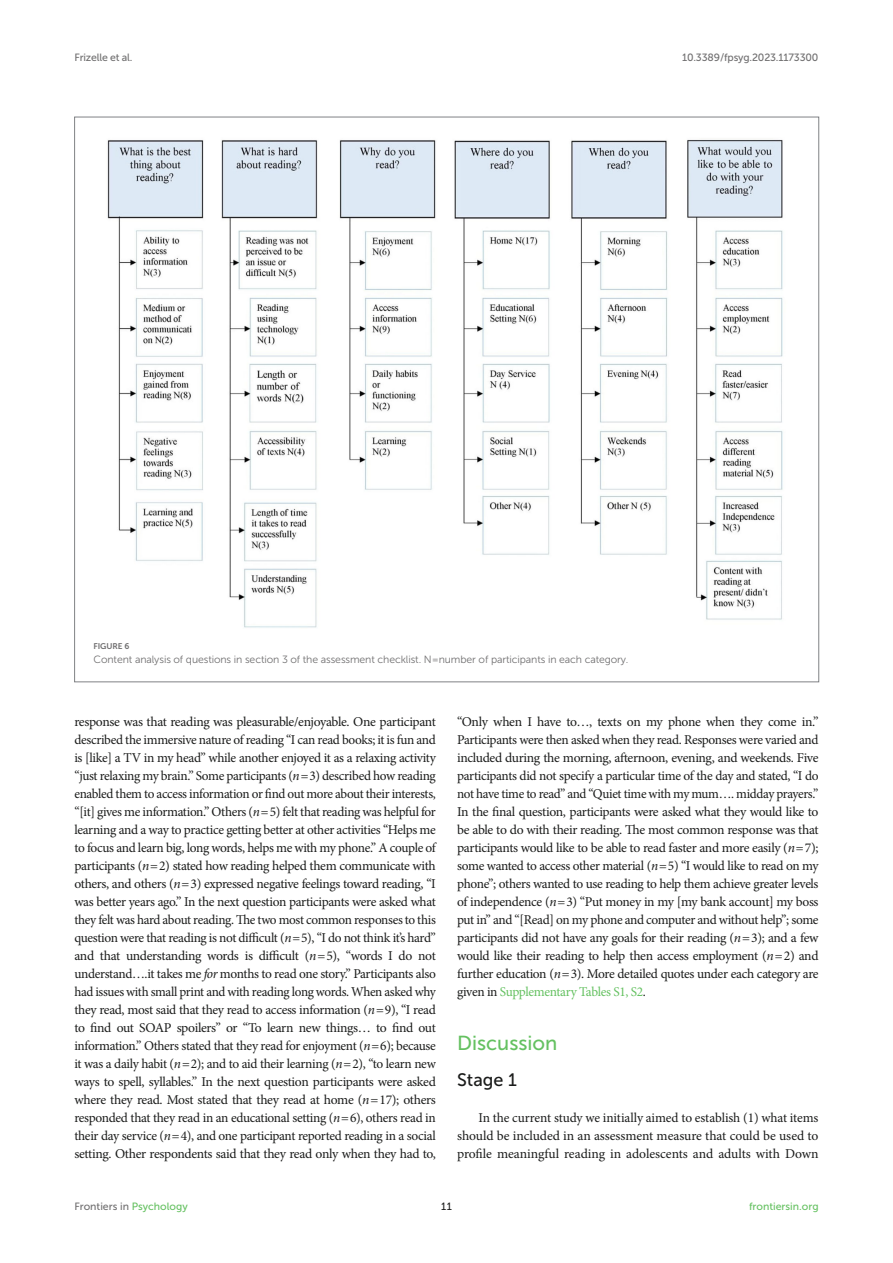
<style>
.page{position:relative;width:893px;height:1263px;background:#fff}
.page>*{position:absolute;margin:0;border:0;box-sizing:border-box;transform-origin:0 0}
.HEAD_1{font:20.25px "Museo Sans 500";color:#65c161}
.HEAD_2_after_HEAD_1{font:18px "Museo Sans 500";color:#1b1c1b}
.TEXT{font:13.5px/18px "Minion Pro";letter-spacing:-.025em;color:#1b1c1b;text-align:justify}
.TEXT_FLUSH{font:13.5px/18px "Minion Pro";letter-spacing:-.005em;color:#1b1c1b;text-align:justify}
.FIG_LEG{font:10.5px "Museo Sans 300";letter-spacing:-.01em;color:#706f70}
.t1{font:10.5px "Museo Sans 500";letter-spacing:-.015em;color:#706f70}
.t2{font:10.5px "Museo Sans 500";color:#65c161}
.t3{font:10.5px "Museo Sans 500";color:#1b1c1b}
.FIG_HD{font:8.25px "Museo Sans 700";letter-spacing:-.01em;color:#706f70}
.s1{font-style:italic}
.s2{color:#65c161}
</style>
<div class="page">
<img style="left:107px;top:139px;width:676px;height:489px">
<p class="t1" style="left:74px;top:51px;width:60px">Frizelle et al.</p>
<p class="t1" style="left:682px;top:51px;width:138px">10.3389/fpsyg.2023.1173300</p>
<p class="FIG_HD" style="left:94px;top:642px;width:37px">FIGURE 6</p>
<p class="FIG_LEG" style="left:94px;top:654px;width:536px">Content analysis of questions in section 3 of the assessment checklist. N = number of participants in each category.</p>
<p class="TEXT" style="left:74px;top:713px;width:363px">response was that reading was pleasurable/enjoyable. One participant described the immersive nature of reading “I can read books; it is fun and is [like] a TV in my head” while another enjoyed it as a relaxing activity “just relaxing my brain.” Some participants (<span class="s1">n</span>=3) described how reading enabled them to access information or find out more about their interests, “[it] gives me information.” Others (<span class="s1">n</span>=5) felt that reading was helpful for learning and a way to practice getting better at other activities “Helps me to focus and learn big, long words, helps me with my phone.” A couple of participants (<span class="s1">n</span>=2) stated how reading helped them communicate with others, and others (<span class="s1">n</span>=3) expressed negative feelings toward reading, “I was better years ago.” In the next question participants were asked what they felt was hard about reading. The two most common responses to this question were that reading is not difficult (<span class="s1">n</span>=5), “I do not think it’s hard” and that understanding words is difficult (<span class="s1">n</span>=5), “words I do not understand….it takes me <span class="s1">for</span> months to read one story.” Participants also had issues with small print and with reading long words. When asked why they read, most said that they read to access information (<span class="s1">n</span>=9), “I read to find out SOAP spoilers” or “To learn new things… to find out information.” Others stated that they read for enjoyment (<span class="s1">n</span>=6); because it was a daily habit (<span class="s1">n</span>=2); and to aid their learning (<span class="s1">n</span>=2), “to learn new ways to spell, syllables.” In the next question participants were asked where they read. Most stated that they read at home (<span class="s1">n</span>=17); others responded that they read in an educational setting (<span class="s1">n</span>=6), others read in their day service (<span class="s1">n</span>=4), and one participant reported reading in a social setting. Other respondents said that they read only when they had to,</p>
<p class="TEXT" style="left:457px;top:713px;width:363px">“Only when I have to…, texts on my phone when they come in.” Participants were then asked when they read. Responses were varied and included during the morning, afternoon, evening, and weekends. Five participants did not specify a particular time of the day and stated, “I do not have time to read” and “Quiet time with my mum…. midday prayers.” In the final question, participants were asked what they would like to be able to do with their reading. The most common response was that participants would like to be able to read faster and more easily (<span class="s1">n</span>=7); some wanted to access other material (<span class="s1">n</span>=5) “I would like to read on my phone”; others wanted to use reading to help them achieve greater levels of independence (<span class="s1">n</span>=3) “Put money in my [my bank account] my boss put in” and “[Read] on my phone and computer and without help”; some participants did not have any goals for their reading (<span class="s1">n</span>=3); and a few would like their reading to help then access employment (<span class="s1">n</span>=2) and further education (<span class="s1">n</span>=3). More detailed quotes under each category are given in <span class="s2">Supplementary Tables S1, S2</span>.</p>
<p class="HEAD_1" style="left:457px;top:1032px;width:102px">Discussion</p>
<p class="HEAD_2_after_HEAD_1" style="left:457px;top:1070px;width:61px">Stage 1</p>
<p class="TEXT_FLUSH" style="left:457px;top:1109px;width:363px;text-indent:21px">In the current study we initially aimed to establish (1) what items should be included in an assessment measure that could be used to profile meaningful reading in adolescents and adults with Down</p>
<p class="t1" style="left:74px;top:1200px;width:115px">Frontiers in <span class="s2">Psychology</span></p>
<p class="t3" style="left:441px;top:1200px;width:12px">11</p>
<p class="t2" style="left:749px;top:1200px;width:71px">frontiersin.org</p>
</div>
